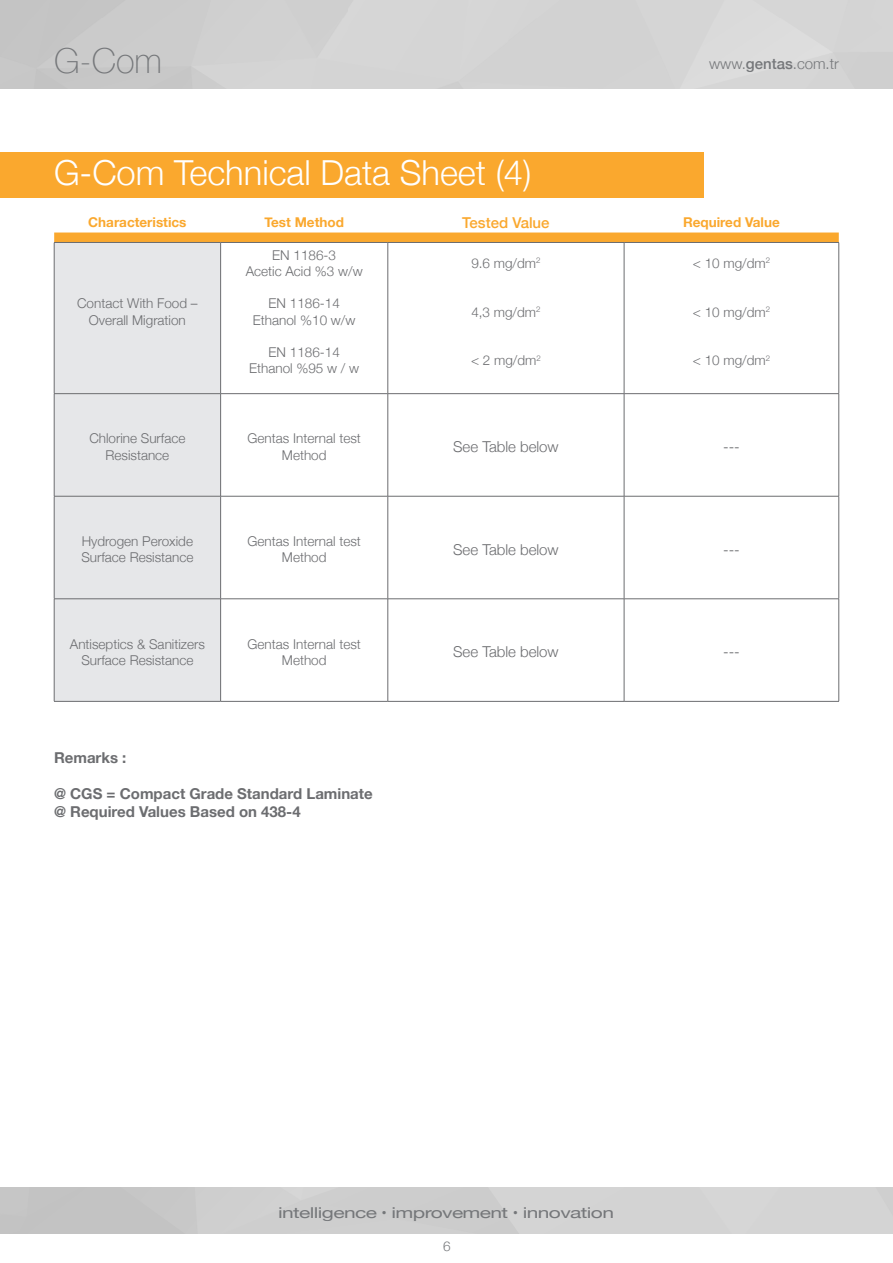
<style>
.page{position:relative;width:893px;height:1263px;background:#fff}
.page>*{position:absolute;margin:0;border:0;box-sizing:border-box;transform-origin:0 0}
.t1{font:300 34.5px "Helvetica Neue";color:#fff}
.t2{font:100 34.5px "Helvetica Neue";color:#75777a}
.t3{font:700 15px "Helvetica Neue";color:#6c6d70}
.t4{font:300 15px "Helvetica Neue";color:#6c6d70}
.t5{font:15px "Helvetica Neue";letter-spacing:-.03em;color:#75777a;scale:1.4 1}
.t6{font:300 15px "Helvetica Neue";color:#75777a}
.t7{font:500 15px "Helvetica Neue";color:#faa82e}
.t8{font:300 13.5px/16.2px "Helvetica Neue";color:#6c6d70;text-align:center}
.t9{font:700 13.5px "Helvetica Neue";color:#faa82e}
.t10{font:300 13.5px "Helvetica Neue";color:#75777a}
.s1{font-weight:500}
</style>
<div class="page">
<div style="left:0;top:152px;width:704px;height:46px;background:#faa82e"></div>
<svg style="left:54px;top:232px;width:785px;height:10px;background:#f9ac39"></svg>
<div style="left:55px;top:243px;width:165px;height:458px;background:#e6e7e9"></div>
<hr style="left:54px;top:242px;width:167px;height:1px;background:#6c6d70">
<hr style="left:54px;top:243px;width:1px;height:150px;background:#6c6d70">
<hr style="left:221px;top:242px;width:167px;height:1px;background:#6c6d70">
<hr style="left:220px;top:243px;width:1px;height:150px;background:#6c6d70">
<hr style="left:388px;top:242px;width:236px;height:1px;background:#6c6d70">
<hr style="left:388px;top:243px;width:1px;height:150px;background:#6c6d70">
<hr style="left:624px;top:242px;width:215px;height:1px;background:#6c6d70">
<hr style="left:624px;top:243px;width:1px;height:150px;background:#6c6d70">
<hr style="left:838px;top:243px;width:1px;height:150px;background:#6c6d70">
<hr style="left:54px;top:393px;width:167px;height:1px;background:#6c6d70">
<hr style="left:54px;top:394px;width:1px;height:102px;background:#6c6d70">
<hr style="left:221px;top:393px;width:167px;height:1px;background:#6c6d70">
<hr style="left:220px;top:394px;width:1px;height:102px;background:#6c6d70">
<hr style="left:388px;top:393px;width:236px;height:1px;background:#6c6d70">
<hr style="left:388px;top:394px;width:1px;height:102px;background:#6c6d70">
<hr style="left:624px;top:393px;width:215px;height:1px;background:#6c6d70">
<hr style="left:624px;top:394px;width:1px;height:102px;background:#6c6d70">
<hr style="left:838px;top:394px;width:1px;height:102px;background:#6c6d70">
<hr style="left:54px;top:496px;width:167px;height:1px;background:#6c6d70">
<hr style="left:54px;top:496px;width:1px;height:103px;background:#6c6d70">
<hr style="left:221px;top:496px;width:167px;height:1px;background:#6c6d70">
<hr style="left:220px;top:496px;width:1px;height:103px;background:#6c6d70">
<hr style="left:388px;top:496px;width:236px;height:1px;background:#6c6d70">
<hr style="left:388px;top:496px;width:1px;height:103px;background:#6c6d70">
<hr style="left:624px;top:496px;width:215px;height:1px;background:#6c6d70">
<hr style="left:624px;top:496px;width:1px;height:103px;background:#6c6d70">
<hr style="left:838px;top:496px;width:1px;height:103px;background:#6c6d70">
<hr style="left:54px;top:598px;width:167px;height:1px;background:#6c6d70">
<hr style="left:54px;top:599px;width:1px;height:102px;background:#6c6d70">
<hr style="left:221px;top:598px;width:167px;height:1px;background:#6c6d70">
<hr style="left:220px;top:599px;width:1px;height:102px;background:#6c6d70">
<hr style="left:388px;top:598px;width:236px;height:1px;background:#6c6d70">
<hr style="left:388px;top:599px;width:1px;height:102px;background:#6c6d70">
<hr style="left:624px;top:598px;width:215px;height:1px;background:#6c6d70">
<hr style="left:624px;top:599px;width:1px;height:102px;background:#6c6d70">
<hr style="left:838px;top:599px;width:1px;height:102px;background:#6c6d70">
<hr style="left:54px;top:701px;width:167px;height:1px;background:#6c6d70">
<hr style="left:221px;top:701px;width:167px;height:1px;background:#6c6d70">
<hr style="left:388px;top:701px;width:236px;height:1px;background:#6c6d70">
<hr style="left:624px;top:701px;width:215px;height:1px;background:#6c6d70">
<h1 class="t2" style="left:54px;top:35px;width:109px">G-Com</h1>
<p class="t6" style="left:709px;top:51px;width:131px">www.<span class="s1">gentas</span>.com.tr</p>
<p class="t1" style="left:54px;top:145px;width:479px">G-Com Technical Data Sheet (4)</p>
<p class="t9" style="left:88px;top:211px;width:100px">Characteristics</p>
<p class="t9" style="left:264px;top:211px;width:81px">Test Method</p>
<p class="t7" style="left:462px;top:211px;width:89px">Tested Value</p>
<p class="t9" style="left:683px;top:211px;width:98px">Required Value</p>
<p class="t8" style="left:77px;top:294px;width:122px">Contact With Food –<br>Overall Migration</p>
<p class="t8" style="left:272px;top:246px;width:65px">EN 1186-3</p>
<p class="t8" style="left:246px;top:262px;width:119px">Acetic Acid %3 w/w</p>
<p class="t8" style="left:269px;top:294px;width:73px">EN 1186-14</p>
<p class="t8" style="left:253px;top:311px;width:104px">Ethanol %10 w/w</p>
<p class="t8" style="left:269px;top:343px;width:73px">EN 1186-14</p>
<p class="t8" style="left:249px;top:359px;width:112px">Ethanol %95 w / w</p>
<p class="t8" style="left:471px;top:254px;width:71px">9.6 mg/dm<sup>2</sup></p>
<p class="t8" style="left:471px;top:303px;width:71px">4,3 mg/dm<sup>2</sup></p>
<p class="t8" style="left:471px;top:351px;width:71px">&lt; 2 mg/dm<sup>2</sup></p>
<p class="t8" style="left:693px;top:254px;width:79px">&lt; 10 mg/dm<sup>2</sup></p>
<p class="t8" style="left:693px;top:303px;width:79px">&lt; 10 mg/dm<sup>2</sup></p>
<p class="t8" style="left:693px;top:351px;width:79px">&lt; 10 mg/dm<sup>2</sup></p>
<p class="t8" style="left:89px;top:429px;width:98px">Chlorine Surface<br>Resistance</p>
<p class="t8" style="left:248px;top:429px;width:115px">Gentas Internal test<br>Method</p>
<p class="t4" style="left:453px;top:435px;width:107px">See Table below</p>
<p class="t4" style="left:723px;top:435px;width:18px">---</p>
<p class="t8" style="left:81px;top:532px;width:114px;text-align:left">Hydrogen Peroxide<br>Surface Resistance</p>
<p class="t8" style="left:248px;top:532px;width:115px">Gentas Internal test<br>Method</p>
<p class="t4" style="left:453px;top:537px;width:107px">See Table below</p>
<p class="t4" style="left:723px;top:537px;width:18px">---</p>
<p class="t8" style="left:70px;top:635px;width:136px">Antiseptics &amp; Sanitizers<br>Surface Resistance</p>
<p class="t8" style="left:248px;top:635px;width:115px">Gentas Internal test<br>Method</p>
<p class="t4" style="left:453px;top:640px;width:107px">See Table below</p>
<p class="t4" style="left:723px;top:640px;width:18px">---</p>
<p class="t3" style="left:54px;top:746px;width:74px">Remarks :</p>
<p class="t3" style="left:54px;top:782px;width:320px">@ CGS = Compact Grade Standard Laminate</p>
<p class="t3" style="left:54px;top:800px;width:248px">@ Required Values Based on 438-4</p>
<p class="t5" style="left:278px;top:1201px;width:241px">intelligence • improvement • innovation</p>
<p class="t10" style="left:443px;top:1235px;width:9px">6</p>
</div>
